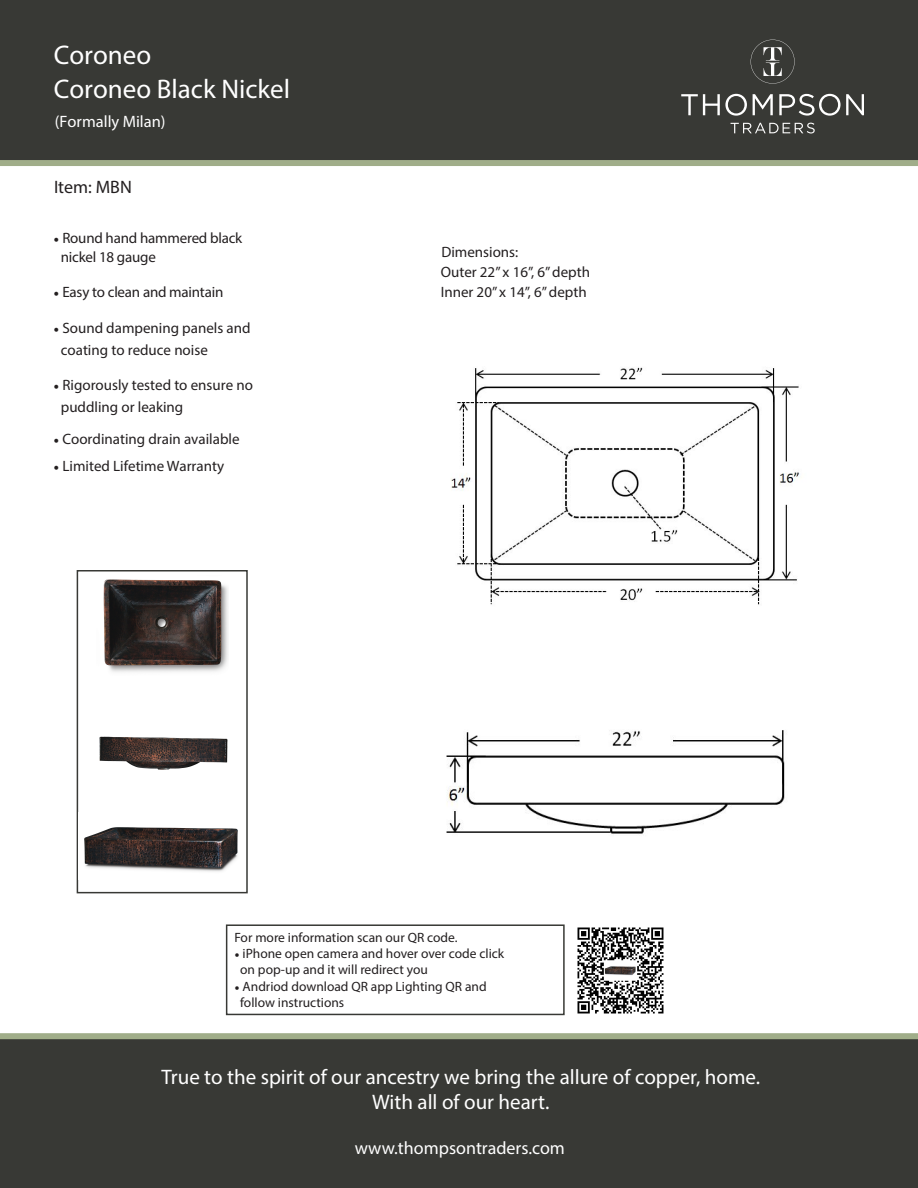
<style>
.page{position:relative;width:918px;height:1188px;background:#fff}
.page>*{position:absolute;margin:0;border:0;box-sizing:border-box;transform-origin:0 0}
.t1{font:27px/33.6px "Myriad Pro";color:#fff}
.t2{font:21px "Myriad Pro";color:#fff}
.t3{font:18px "Myriad Pro";color:#fff}
.t4{font:18px "Myriad Pro";color:#231f20}
.t5{font:16.5px "Myriad Pro";color:#fff}
.t6{font:15px/20.2px "Myriad Pro";color:#231f20}
.t7{font:13.5px/16.2px "Myriad Pro";color:#231f20}
.s1{font-family:"Minion Pro"}
</style>
<div class="page">
<div style="left:0;top:0;width:918px;height:166px;background:#383935"></div>
<div style="left:0;top:1033px;width:918px;height:155px;background:#383935"></div>
<div style="left:54px;top:41px;width:125px;height:60px;background:#383935"></div>
<div style="left:186px;top:73px;width:90px;height:54px;background:#383935"></div>
<div style="left:282px;top:81px;width:84px;height:41px;background:#383935"></div>
<div style="left:226px;top:924px;width:339px;height:91px;border:2px solid #383935"></div>
<svg style="left:681px;top:94px;width:66px;height:22px"></svg>
<svg style="left:753px;top:94px;width:20px;height:21px"></svg>
<svg style="left:779px;top:94px;width:85px;height:22px"></svg>
<svg style="left:731px;top:123px;width:84px;height:10px"></svg>
<svg style="left:748px;top:40px;width:47px;height:44px;background:#4c4d49"></svg>
<div style="left:77px;top:570px;width:171px;height:323px;border:2px solid #383935"></div>
<img style="left:577px;top:927px;width:87px;height:87px">
<img style="left:451px;top:367px;width:349px;height:238px">
<img style="left:446px;top:730px;width:339px;height:104px">
<img style="left:103px;top:579px;width:125px;height:93px">
<img style="left:99px;top:736px;width:129px;height:34px">
<img style="left:79px;top:813px;width:159px;height:67px">
<p class="t1" style="left:54px;top:38px;width:238px">Coroneo<br>Coroneo Black Nickel</p>
<p class="t5" style="left:55px;top:112px;width:112px">(Formally Milan)</p>
<p class="t4" style="left:54px;top:175px;width:79px">Item: MBN</p>
<p class="t6" style="left:61px;top:229px;width:183px;line-height:18.5px;text-indent:-7px"><span class="s1">•</span> Round hand hammered black nickel 18 gauge</p>
<p class="t6" style="left:53px;top:281px;width:171px"><span class="s1">•</span> Easy to clean and maintain</p>
<p class="t6" style="left:61px;top:317px;width:191px;line-height:21.6px;text-indent:-7px"><span class="s1">•</span> Sound dampening panels and coating to reduce noise</p>
<p class="t6" style="left:61px;top:374px;width:194px;line-height:21.8px;text-indent:-7px"><span class="s1">•</span> Rigorously tested to ensure no puddling or leaking</p>
<p class="t6" style="left:53px;top:428px;width:188px"><span class="s1">•</span> Coordinating drain available</p>
<p class="t6" style="left:53px;top:455px;width:172px"><span class="s1">•</span> Limited Lifetime Warranty</p>
<p class="t6" style="left:441px;top:241px;width:151px">Dimensions:<br>Outer 22” x 16”, 6” depth<br>Inner 20” x 14”, 6”depth</p>
<p class="t7" style="left:234px;top:929px;width:225px">For more information scan our QR code.</p>
<p class="t7" style="left:240px;top:945px;width:265px;text-indent:-6px"><span class="s1">•</span> iPhone open camera and hover over code click on pop-up and it will redirect you</p>
<p class="t7" style="left:234px;top:978px;width:254px"><span class="s1">•</span> Andriod download QR app Lighting QR and</p>
<p class="t7" style="left:240px;top:994px;width:106px">follow instructions</p>
<p class="t2" style="left:161px;top:1064px;width:600px">True to the spirit of our ancestry we bring the allure of copper, home.</p>
<p class="t2" style="left:372px;top:1089px;width:179px">With all of our heart.</p>
<p class="t3" style="left:355px;top:1137px;width:212px">www.thompsontraders.com</p>
</div>
